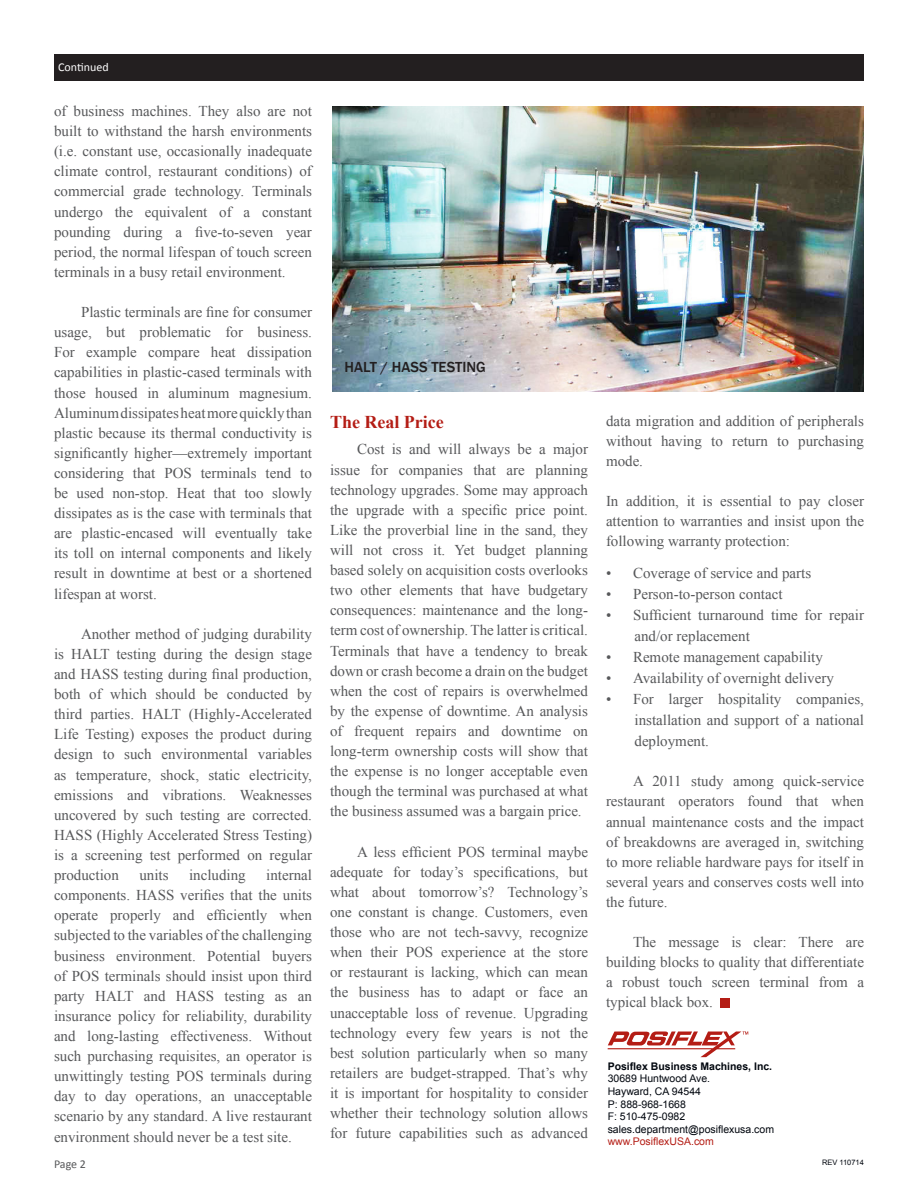
<style>
.page{position:relative;width:918px;height:1202px;background:#fff}
.page>*{position:absolute;margin:0;border:0;box-sizing:border-box;transform-origin:0 0}
.big_subtitle{font:700 18px "Times New Roman";color:#b41d15}
.body{font:15px/20.1px "Times New Roman";color:#57585a;text-align:justify}
.bullet_text{font:15px/21px "Times New Roman";color:#57585a}
.body-2{font:500 15px "Franklin Gothic";color:#231f20}
.body-3{font:12px "Calibri";color:#fff}
.body-4{font:12px "Calibri";color:#57585a}
.t1{font:10.5px/12.6px "Arial";color:#01060e}
.t2{font:700 10.5px "Arial";color:#01060e}
.t3{font:10.5px "Arial";color:#b41d15}
.t4{font:7.5px "Arial";color:#01060e}
</style>
<div class="page">
<div style="left:721px;top:998px;width:9px;height:9px;background:#b41d15"></div>
<div style="left:54px;top:54px;width:810px;height:26px;background:#231f20"></div>
<svg style="left:608px;top:1031px;width:140px;height:26px"></svg>
<img style="left:332px;top:106px;width:532px;height:286px">
<p class="body-3" style="left:58px;top:60px;width:52px">Continued</p>
<p class="body" style="left:54px;top:101px;width:260px">of business machines. They also are not built to withstand the harsh environments (i.e. constant use, occasionally inadequate climate control, restaurant conditions) of commercial grade technology. Terminals undergo the equivalent of a constant pounding during a five-to-seven year period, the normal lifespan of touch screen terminals in a busy retail environment.</p>
<p class="body" style="left:54px;top:302px;width:260px;text-indent:27px">Plastic terminals are fine for consumer usage, but problematic for business.<br>For example compare heat dissipation capabilities in plastic-cased terminals with those housed in aluminum magnesium.<br>Aluminum dissipates heat more quickly than plastic because its thermal conductivity is significantly higher—extremely important considering that POS terminals tend to be used non-stop. Heat that too slowly dissipates as is the case with terminals that are plastic-encased will eventually take its toll on internal components and likely result in downtime at best or a shortened lifespan at worst.</p>
<p class="body" style="left:54px;top:623px;width:260px;text-indent:27px">Another method of judging durability is HALT testing during the design stage and HASS testing during final production, both of which should be conducted by third parties. HALT (Highly-Accelerated Life Testing) exposes the product during design to such environmental variables as temperature, shock, static electricity, emissions and vibrations. Weaknesses uncovered by such testing are corrected.<br>HASS (Highly Accelerated Stress Testing) is a screening test performed on regular production</p>
<p class="body" style="left:54px;top:864px;width:260px;text-indent:212px">internal components. HASS verifies that the units operate properly and efficiently when subjected to the variables of the challenging business environment. Potential buyers of POS terminals should insist upon third party HALT and HASS testing as an insurance policy for reliability, durability and long-lasting effectiveness. Without such purchasing requisites, an operator is unwittingly testing POS terminals during day to day operations, an unacceptable scenario by any standard. A live restaurant environment should never be a test site.</p>
<p class="body" style="left:139px;top:864px;width:31px">units</p>
<p class="body" style="left:189px;top:864px;width:58px">including</p>
<p class="body-4" style="left:54px;top:1156px;width:34px">Page 2</p>
<p class="body-2" style="left:345px;top:357px;width:143px">HALT / HASS TESTING</p>
<p class="big_subtitle" style="left:330px;top:409px;width:115px">The Real Price</p>
<p class="body" style="left:330px;top:439px;width:260px;text-indent:27px">Cost is and will always be a major issue for companies that are planning technology upgrades. Some may approach the upgrade with a specific price point.<br>Like the proverbial line in the sand, they will not cross it. Yet budget planning based solely on acquisition costs overlooks two other elements that have budgetary consequences: maintenance and the long&shy;term cost of ownership. The latter is critical.<br>Terminals that have a tendency to break down or crash become a drain on the budget when the cost of repairs is overwhelmed by the expense of downtime. An analysis of frequent repairs and downtime on long-term ownership costs will show that the expense is no longer acceptable even though the terminal was purchased at what the business assumed was a bargain price.</p>
<p class="body" style="left:330px;top:841px;width:260px;text-indent:27px">A less efficient POS terminal maybe adequate for today’s specifications, but what about tomorrow’s? Technology’s one constant is change. Customers, even those who are not tech-savvy, recognize when their POS experience at the store or restaurant is lacking, which can mean the business has to adapt or face an unacceptable loss of revenue. Upgrading technology every few years is not the best solution particularly when so many retailers are budget-strapped. That’s why it is important for hospitality to consider whether their technology solution allows for future capabilities such as advanced</p>
<p class="body" style="left:606px;top:410px;width:259px">data migration and addition of peripherals without having to return to purchasing mode.</p>
<p class="body" style="left:606px;top:491px;width:259px">In addition, it is essential to pay closer attention to warranties and insist upon the following warranty protection:</p>
<p class="bullet_text" style="left:606px;top:562px;width:207px">• Coverage of service and parts</p>
<p class="bullet_text" style="left:606px;top:583px;width:178px">• Person-to-person contact</p>
<p class="bullet_text" style="left:634px;top:604px;width:231px;text-indent:-28px">• Sufficient turnaround time for repair and/or replacement</p>
<p class="bullet_text" style="left:606px;top:646px;width:218px">• Remote management capability</p>
<p class="bullet_text" style="left:606px;top:667px;width:229px">• Availability of overnight delivery</p>
<p class="bullet_text" style="left:634px;top:688px;width:231px;text-align:justify;text-indent:-28px">• For larger hospitality companies, installation and support of a national deployment.</p>
<p class="body" style="left:606px;top:771px;width:260px;text-indent:27px">A 2011 study among quick-service restaurant operators found that when annual maintenance costs and the impact of breakdowns are averaged in, switching to more reliable hardware pays for itself in several years and conserves costs well into the future.</p>
<p class="body" style="left:606px;top:931px;width:260px;text-indent:27px">The message is clear: There are building blocks to quality that differentiate a robust touch screen terminal from a typical black box.</p>
<p class="t2" style="left:608px;top:1059px;width:166px">Posiflex Business Machines, Inc.</p>
<p class="t1" style="left:608px;top:1072px;width:104px">30689 Huntwood Ave.</p>
<p class="t1" style="left:608px;top:1085px;width:95px">Hayward, CA 94544</p>
<p class="t1" style="left:608px;top:1097px;width:80px">P: 888-968-1668</p>
<p class="t1" style="left:608px;top:1110px;width:168px">F: 510-475-0982 sales.department@posiflexusa.com</p>
<p class="t3" style="left:608px;top:1134px;width:108px">www.PosiflexUSA.com</p>
<p class="t4" style="left:822px;top:1157px;width:43px">REV 110714</p>
</div>
